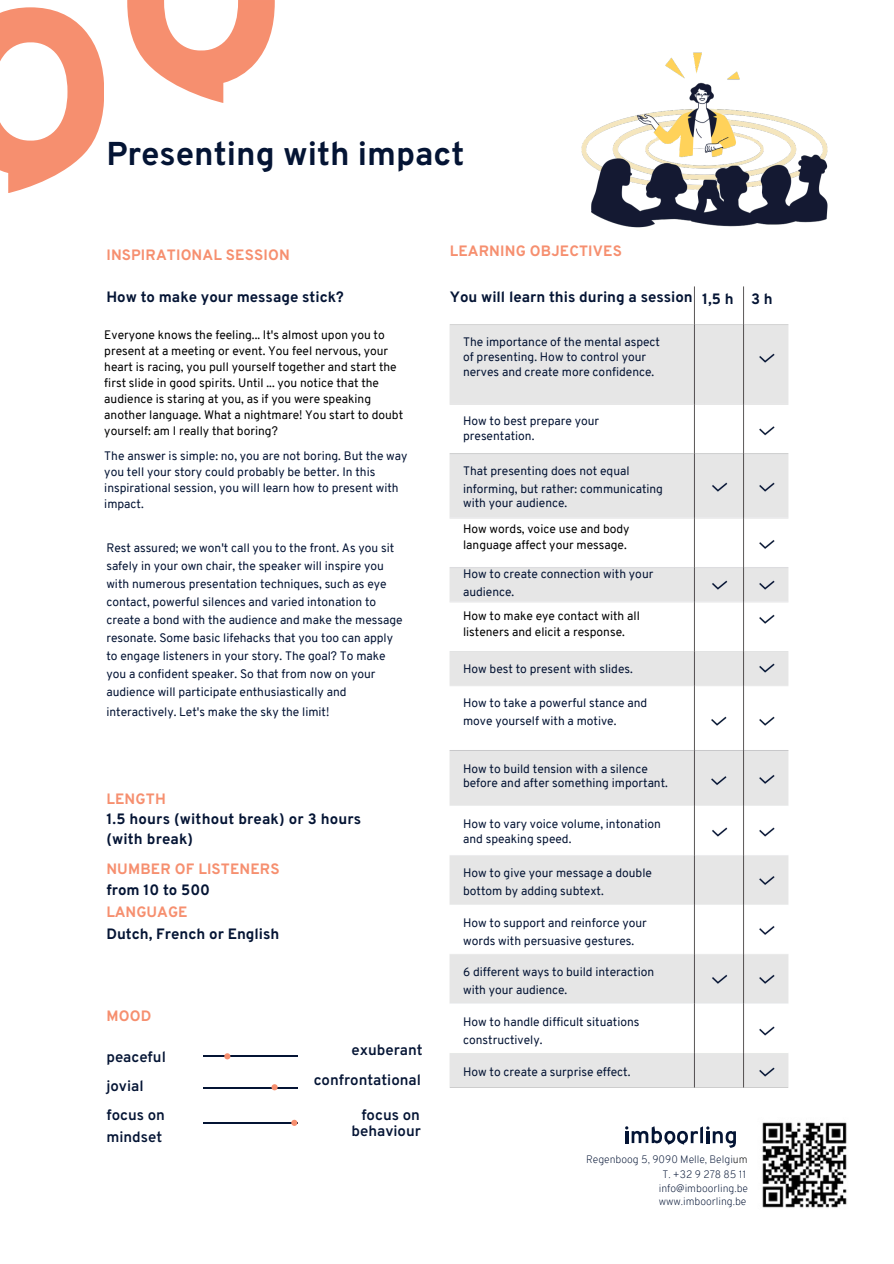
<style>
.page{position:relative;width:894px;height:1264px;background:#fff}
.page>*{position:absolute;margin:0;border:0;box-sizing:border-box;transform-origin:0 0}
.t1{font:700 33px "Overpass";color:#041434}
.t2{font:700 15px/21.8px "Overpass";color:#041434}
.t3{font:600 15px/29.2px "Overpass";color:#041434}
.t4{font:700 15px "Overpass";letter-spacing:.01em;color:#f68f6f}
.t5{font:12px/18px "Overpass";color:#041434}
.t6{font:12px/16px "Overpass";color:#000}
.t7{font:200 10.5px "Overpass";color:#041434}
.s1{color:#f68f6f}
.s2{color:#000}
</style>
<div class="page">
<svg style="left:0;top:7px;width:104px;height:186px"></svg>
<svg style="left:127px;top:0;width:148px;height:103px"></svg>
<hr style="left:203px;top:1055px;width:94px;height:1px;background:#041434">
<svg style="left:224px;top:1053px;width:6px;height:6px"></svg>
<hr style="left:203px;top:1087px;width:94px;height:1px;background:#041434">
<svg style="left:271px;top:1084px;width:6px;height:6px"></svg>
<hr style="left:203px;top:1122px;width:94px;height:1px;background:#041434">
<svg style="left:291px;top:1119px;width:6px;height:6px"></svg>
<svg style="left:625px;top:1126px;width:110px;height:21px"></svg>
<img style="left:449px;top:286px;width:340px;height:802px">
<img style="left:581px;top:52px;width:247px;height:176px">
<img style="left:762px;top:1122px;width:85px;height:86px">
<h4 class="t1" style="left:106px;top:136px;width:359px">Presenting with impact</h4>
<h3 class="t4" style="left:106px;top:246px;width:185px">INSPIRATIONAL SESSION</h3>
<h4 class="t2" style="left:106px;top:287px;width:239px">How to make your message stick?</h4>
<h5 class="t6" style="left:104px;top:328px;width:300px">Everyone knows the feeling... It's almost upon you to present at a meeting or event. You feel nervous, your heart is racing, you pull yourself together and start the first slide in good spirits. Until ... you notice that the audience is staring at you, as if you were speaking another language. What a nightmare! You start to doubt yourself: am I really that boring?</h5>
<p class="t5" style="left:104px;top:448px;width:304px;line-height:16px">The answer is simple: no, you are not boring. But the way you tell your story could probably be better. In this inspirational session, you will learn how to present with impact.</p>
<h3 class="t5" style="left:106px;top:540px;width:298px">Rest assured; we won't call you to the front. As you sit safely in your own chair, the speaker will inspire you with numerous presentation techniques, such as eye contact, powerful silences and varied intonation to create a bond with the audience and make the message resonate. Some basic lifehacks that you too can apply to engage listeners in your story. The goal? To make you a confident speaker. So that from now on your audience will participate enthusiastically and</h3>
<h3 class="t5" style="left:106px;top:704px;width:224px">interactively. Let's make the sky the limit!</h3>
<h4 class="t2" style="left:106px;top:790px;width:256px;line-height:20.2px"><span class="s1">LENGTH<br></span>1.5 hours (without break) or 3 hours (with break)</h4>
<h4 class="t2" style="left:106px;top:859px;width:175px"><span class="s1">NUMBER OF LISTENERS </span>from 10 to 500<br><span class="s1">LANGUAGE<br></span>Dutch, French or English</h4>
<h2 class="t4" style="left:106px;top:1007px;width:46px">MOOD</h2>
<h2 class="t3" style="left:106px;top:1043px;width:61px">peaceful jovial focus on</h2>
<h2 class="t3" style="left:106px;top:1123px;width:57px">mindset</h2>
<h4 class="t3" style="left:351px;top:1036px;width:73px">exuberant</h4>
<h3 class="t3" style="left:313px;top:1066px;width:109px">confrontational</h3>
<h2 class="t3" style="left:361px;top:1102px;width:60px">focus on</h2>
<h3 class="t3" style="left:351px;top:1117px;width:71px">behaviour</h3>
<h3 class="t4" style="left:449px;top:242px;width:173px">LEARNING OBJECTIVES</h3>
<h3 class="t2" style="left:449px;top:287px;width:244px">You will learn this during a session</h3>
<h3 class="t2" style="left:702px;top:289px;width:33px">1,5 h</h3>
<h3 class="t2" style="left:750px;top:289px;width:23px">3 h</h3>
<h3 class="t5" style="left:463px;top:336px;width:198px;line-height:14.7px">The importance of the mental aspect of presenting. How to control your nerves and create more confidence.</h3>
<h4 class="t5" style="left:463px;top:414px;width:138px;line-height:15px">How to best prepare your presentation.</h4>
<h4 class="t5" style="left:463px;top:462px;width:201px">That presenting does not equal informing, but rather: communicating</h4>
<h4 class="t5" style="left:463px;top:495px;width:106px">with your audience.</h4>
<p class="t6" style="left:463px;top:522px;width:168px">How words, voice use and body language affect your message.</p>
<h4 class="t5" style="left:463px;top:566px;width:192px">How to create connection with your audience.</h4>
<p class="t6" style="left:463px;top:609px;width:178px">How to make eye contact with all listeners and elicit a response.</p>
<h4 class="t5" style="left:463px;top:661px;width:171px">How best to present with slides.</h4>
<h4 class="t5" style="left:463px;top:695px;width:186px">How to take a powerful stance and move yourself with a motive.</h4>
<h4 class="t5" style="left:463px;top:762px;width:206px;line-height:14.7px">How to build tension with a silence before and after something important.</h4>
<h4 class="t5" style="left:463px;top:817px;width:199px;line-height:14.7px">How to vary voice volume, intonation and speaking speed.</h4>
<h4 class="t5" style="left:463px;top:865px;width:190px">How to give your message a double bottom by adding subtext.</h4>
<h4 class="t5" style="left:463px;top:914px;width:185px">How to support and reinforce your words with persuasive gestures.</h4>
<h4 class="t5" style="left:463px;top:964px;width:192px">6 different ways to build interaction with your audience.</h4>
<h4 class="t5" style="left:463px;top:1013px;width:178px">How to handle difficult situations constructively.</h4>
<h4 class="t5" style="left:463px;top:1063px;width:169px">How to create a surprise effect.</h4>
<h4 class="t7" style="left:586px;top:1155px;width:163px">Regenboog 5, 9090 Melle, Belgi<span class="s2">um</span></h4>
<h4 class="t7" style="left:662px;top:1169px;width:85px">T. +32 9 278 85 11</h4>
<p class="t7" style="left:658px;top:1184px;width:91px">info@imboorling.be</p>
<p class="t7" style="left:658px;top:1197px;width:89px">www.imboorling.be</p>
</div>
